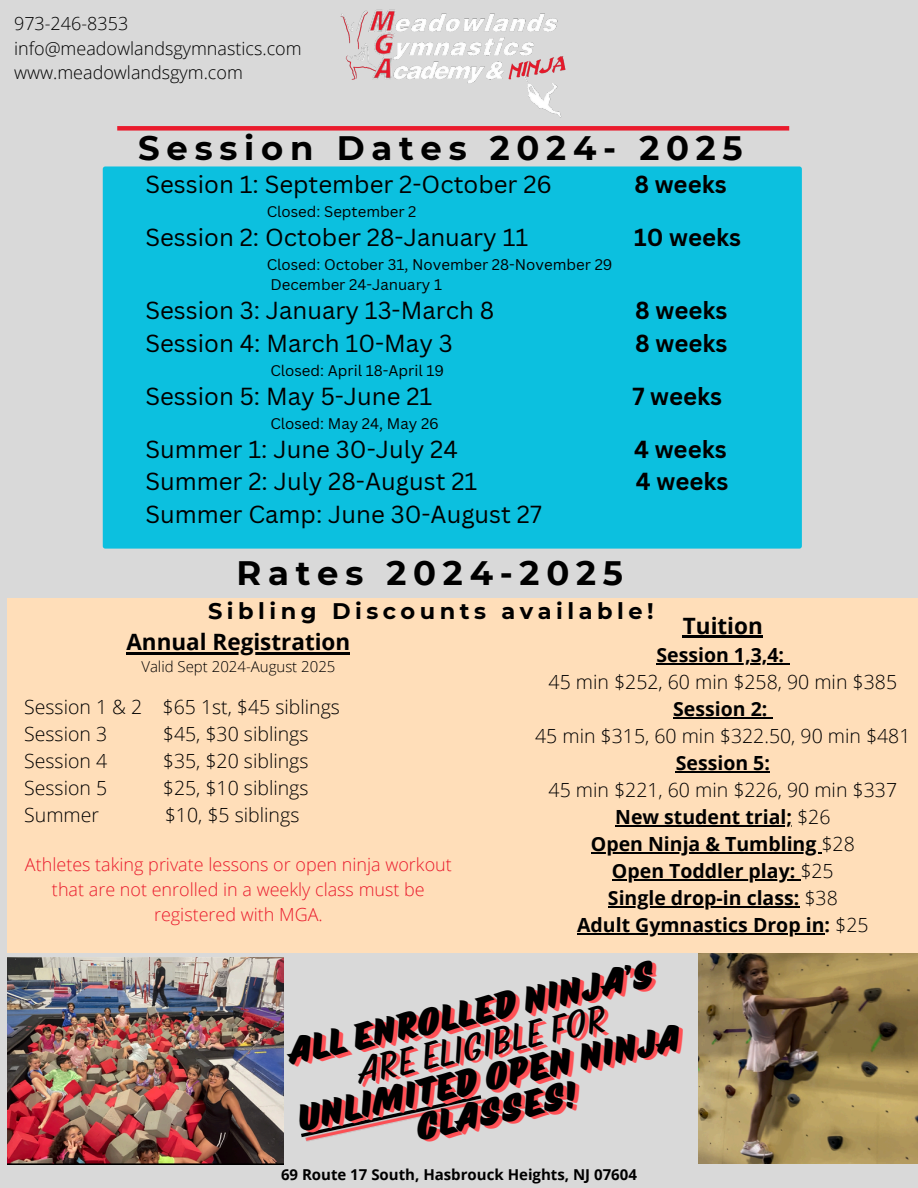
<style>
.page{position:relative;width:918px;height:1188px;background:#fff}
.page>*{position:absolute;margin:0;border:0;box-sizing:border-box;transform-origin:0 0}
.t1{font:900 37.95px/33.8px "Pinatas Marks";color:#000;text-align:center}
.t2{font:700 37.95px "Pinatas Marks";color:#000}
.t3{font:700 33.9px "Montserrat";letter-spacing:.2em;color:#000}
.t4{font:24px "Canva Sans";color:#000}
.t5{font:700 24px "Canva Sans";color:#000}
.t6{font:700 22.5px "Montserrat";letter-spacing:.2em;color:#000}
.t7{font:700 22.5px "Open Sans";color:#000}
.t8{font:300 19.5px/27px "Open Sans";color:#000}
.t9{font:700 19.5px "Open Sans";color:#000}
.t10{font:300 18px/25px "Open Sans";color:#ea1b2d;text-align:center}
.t11{font:300 18px/24.8px "Open Sans";color:#000}
.t12{font:15px "Canva Sans";color:#000}
.t13{font:700 15px "Open Sans";color:#000}
.t14{font:300 15px "Open Sans";color:#000}
.s1{font-weight:700}
.s2{font-weight:300}
</style>
<div class="page">
<img style="left:0;top:0;width:918px;height:1188px">
<svg style="left:301px;top:1095px;width:180px;height:42px;background:#c8bcbc"></svg>
<p class="t11" style="left:14px;top:10px;width:289px">973-246-8353 info@meadowlandsgymnastics.com www.meadowlandsgym.com</p>
<p class="t3" style="left:138px;top:127px;width:606px">Session Dates 2024- 2025</p>
<p class="t4" style="left:145px;top:168px;width:408px">Session 1: September 2-October 26</p>
<p class="t5" style="left:634px;top:168px;width:94px">8 weeks</p>
<p class="t12" style="left:267px;top:201px;width:151px">Closed: September 2</p>
<h4 class="t4" style="left:145px;top:221px;width:384px">Session 2: October 28-January 11</h4>
<h4 class="t5" style="left:634px;top:221px;width:108px">10 weeks</h4>
<h4 class="t12" style="left:267px;top:254px;width:347px">Closed: October 31, November 28-November 29</h4>
<h4 class="t12" style="left:270px;top:274px;width:173px">December 24-January 1</h4>
<h1 class="t4" style="left:145px;top:294px;width:350px">Session 3: January 13-March 8</h1>
<h1 class="t5" style="left:635px;top:294px;width:94px">8 weeks</h1>
<p class="t4" style="left:145px;top:326px;width:309px">Session 4: March 10-May 3</p>
<p class="t5" style="left:635px;top:326px;width:94px">8 weeks</p>
<p class="t12" style="left:270px;top:360px;width:175px">Closed: April 18-April 19</p>
<h5 class="t4" style="left:145px;top:379px;width:288px">Session 5: May 5-June 21</h5>
<h5 class="t5" style="left:632px;top:379px;width:91px">7 weeks</h5>
<p class="t12" style="left:270px;top:412px;width:170px">Closed: May 24, May 26</p>
<p class="t4" style="left:145px;top:432px;width:314px">Summer 1: June 30-July 24</p>
<p class="t5" style="left:634px;top:432px;width:94px">4 weeks</p>
<p class="t4" style="left:145px;top:465px;width:333px">Summer 2: July 28-August 21</p>
<p class="t5" style="left:636px;top:465px;width:94px">4 weeks</p>
<p class="t4" style="left:145px;top:497px;width:398px">Summer Camp: June 30-August 27</p>
<p class="t3" style="left:236px;top:552px;width:388px">Rates 2024-2025</p>
<p class="t6" style="left:208px;top:598px;width:447px">Sibling Discounts available!</p>
<p class="t7" style="left:126px;top:626px;width:225px">Annual Registration</p>
<p class="t14" style="left:141px;top:656px;width:196px">Valid Sept 2024-August 2025</p>
<p class="t8" style="left:24px;top:693px;width:317px">Session 1 &amp; 2 $65 1st, $45 siblings<br>Session 3</p>
<p class="t7" style="left:683px;top:610px;width:82px">Tuition</p>
<p class="t8" style="left:535px;top:641px;width:377px;text-align:center"><span class="s1">Session 1,3,4:<br></span>45 min $252, 60 min $258, 90 min $385<br><span class="s1">Session 2:<br></span>45 min $315, 60 min $322.50, 90 min $481<br><span class="s1">Session 5:<br></span>45 min $221, 60 min $226, 90 min $337</p>
<p class="t9" style="left:615px;top:804px;width:217px">New student trial; <span class="s2">$26</span></p>
<p class="t9" style="left:591px;top:831px;width:266px">Open Ninja &amp; Tumbling <span class="s2">$28</span></p>
<p class="t9" style="left:612px;top:858px;width:223px">Open Toddler play: <span class="s2">$25</span></p>
<p class="t9" style="left:608px;top:885px;width:231px">Single drop-in class: <span class="s2">$38</span></p>
<p class="t9" style="left:577px;top:912px;width:293px">Adult Gymnastics Drop in: <span class="s2">$25</span></p>
<p class="t8" style="left:163px;top:720px;width:147px">$45, $30 siblings</p>
<p class="t8" style="left:24px;top:747px;width:84px">Session 4</p>
<p class="t8" style="left:163px;top:747px;width:147px">$35, $20 siblings</p>
<p class="t8" style="left:24px;top:774px;width:84px">Session 5</p>
<p class="t8" style="left:163px;top:774px;width:147px">$25, $10 siblings</p>
<p class="t8" style="left:24px;top:801px;width:76px">Summer</p>
<p class="t8" style="left:165px;top:801px;width:136px">$10, $5 siblings</p>
<p class="t10" style="left:25px;top:852px;width:428px">Athletes taking private lessons or open ninja workout that are not enrolled in a weekly class must be registered with MGA.</p>
<h1 class="t1" style="left:285px;top:1036px;width:376px;rotate:-12deg">ALL ENROLLED NINJA’S</h1>
<h1 class="t2" style="left:353px;top:1048px;width:256px;rotate:-12deg">ARE ELIGIBLE FOR</h1>
<h1 class="t1" style="left:295px;top:1103px;width:393px;rotate:-12deg">UNLIMITED OPEN NINJA<br>CLASSES!</h1>
<h3 class="t13" style="left:281px;top:1164px;width:357px">69 Route 17 South, Hasbrouck Heights, NJ 07604</h3>
</div>
